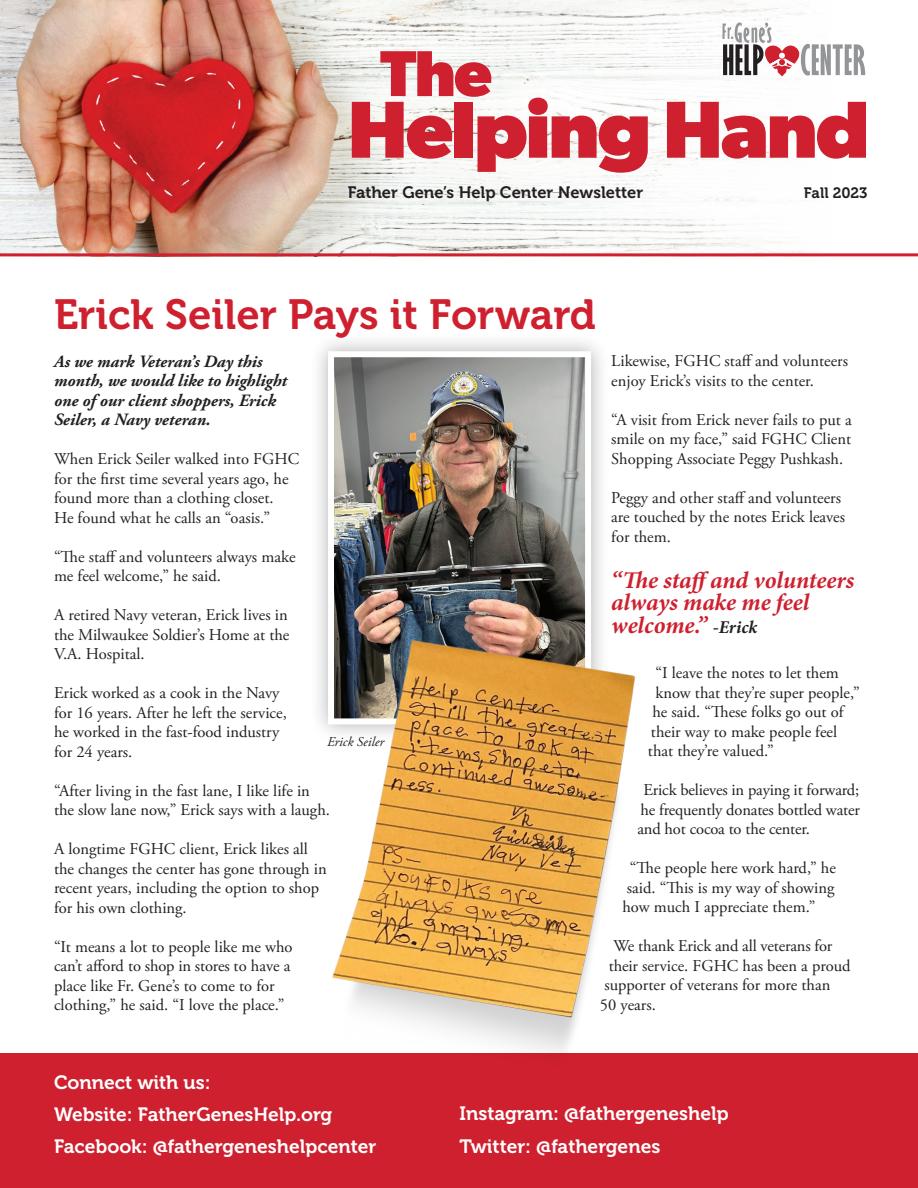
<style>
.page{position:relative;width:918px;height:1188px;background:#fff}
.page>*{position:absolute;margin:0;border:0;box-sizing:border-box;transform-origin:0 0}
.t1{font:700 81px "Gibson";letter-spacing:-.025em;color:#cf202f}
.t2{font:700 65.1px "Gibson";color:#cf202f}
.t3{font:42px "Museo 700";color:#cf202f}
.t4{font:italic 700 24px/22.5px "Minion Pro";letter-spacing:-.005em;color:#cf202f}
.t5{font:19.2px/32.2px "Museo 700";color:#fff}
.t6{font:italic 700 17.25px/19.5px "Adobe Garamond Pro";color:#231f20}
.t7{font:16.5px/19.5px "Adobe Garamond Pro";color:#231f20}
.t8{font:16.5px "Museo 700";color:#231f20}
.t9{font:15px "Museo 700";letter-spacing:-.005em;color:#231f20}
.t10{font:italic 13.5px "Adobe Garamond Pro";color:#231f20}
.s1{font-size:18px;color:#231f20}
</style>
<div class="page">
<div style="left:0;top:1053px;width:918px;height:135px;background:#cf202f"></div>
<img style="left:0;top:0;width:807px;height:253px">
<svg style="left:723px;top:23px;width:142px;height:53px"></svg>
<hr style="left:0;top:253px;width:918px;height:3px;background:#cf202f">
<div style="left:310px;top:333px;width:300px;height:410px;background:#231f20;opacity:.35"></div>
<img style="left:335px;top:358px;width:249px;height:275px">
<div style="left:328px;top:351px;width:263px;height:373px;border:6px solid #fff"></div>
<img style="left:320px;top:633px;width:316px;height:420px">
<h2 class="t2" style="left:380px;top:35px;width:113px">The</h2>
<h1 class="t1" style="left:348px;top:82px;width:523px">Helping Hand</h1>
<p class="t8" style="left:348px;top:183px;width:297px">Father Gene’s Help Center Newsletter</p>
<p class="t9" style="left:804px;top:184px;width:65px">Fall 2023</p>
<h3 class="t3" style="left:54px;top:291px;width:544px">Erick Seiler Pays it Forward</h3>
<p class="t6" style="left:54px;top:352px;width:235px">As we mark Veteran’s Day this month, we would like to highlight one of our client shoppers, Erick<br>Seiler, a Navy veteran.</p>
<p class="t7" style="left:54px;top:450px;width:247px">When Erick Seiler walked into FGHC for the first time several years ago, he found more than a clothing closet.<br>He found what he calls an “oasis.”</p>
<p class="t7" style="left:54px;top:547px;width:243px">“The staff and volunteers always make me feel welcome,” he said.</p>
<p class="t7" style="left:54px;top:606px;width:237px;text-align:justify">A retired Navy veteran, Erick lives in the Milwaukee Soldier’s Home at the V.A. Hospital.</p>
<p class="t7" style="left:54px;top:684px;width:234px">Erick worked as a cook in the Navy for 16 years. After he left the service, he worked in the fast-food industry for 24 years.</p>
<p class="t7" style="left:54px;top:781px;width:277px">“After living in the fast lane, I like life in the slow lane now,” Erick says with a laugh.</p>
<p class="t7" style="left:54px;top:840px;width:274px">A longtime FGHC client, Erick likes all the changes the center has gone through in recent years, including the option to shop for his own clothing.</p>
<p class="t7" style="left:54px;top:937px;width:240px">“It means a lot to people like me who can’t afford to shop in stores to have a place like Fr. Gene’s to come to for clothing,” he said. “I love the place.”</p>
<p class="t7" style="left:611px;top:352px;width:238px">Likewise, FGHC staff and volunteers enjoy Erick’s visits to the center.</p>
<p class="t7" style="left:611px;top:410px;width:242px;text-align:justify">“A visit from Erick never fails to put a smile on my face,” said FGHC Client Shopping Associate Peggy Pushkash.</p>
<p class="t7" style="left:611px;top:488px;width:235px">Peggy and other staff and volunteers are touched by the notes Erick leaves for them.</p>
<h3 class="t4" style="left:611px;top:568px;width:245px">“The staff and volunteers always make me feel welcome.” <span class="s1">-Erick</span></h3>
<p class="t7" style="left:655px;top:664px;width:185px">“I leave the notes to let them</p>
<p class="t7" style="left:655px;top:683px;width:206px">know that they’re super people,”</p>
<p class="t7" style="left:652px;top:703px;width:193px">he said. “These folks go out of</p>
<p class="t7" style="left:651px;top:722px;width:188px">their way to make people feel</p>
<p class="t7" style="left:648px;top:742px;width:127px">that they’re valued.”</p>
<p class="t7" style="left:637px;top:781px;width:224px;text-align:justify;text-indent:6px">Erick believes in paying it forward; he frequently donates bottled water and hot cocoa to the center.</p>
<p class="t7" style="left:622px;top:859px;width:215px;text-align:justify;text-indent:8px">“The people here work hard,” he said. “This is my way of showing how much I appreciate them.”</p>
<p class="t7" style="left:613px;top:937px;width:221px">We thank Erick and all veterans for</p>
<p class="t7" style="left:609px;top:956px;width:243px">their service. FGHC has been a proud</p>
<p class="t7" style="left:604px;top:976px;width:227px">supporter of veterans for more than</p>
<p class="t7" style="left:600px;top:995px;width:57px">50 years.</p>
<p class="t10" style="left:327px;top:734px;width:58px">Erick Seiler</p>
<p class="t5" style="left:54px;top:1066px;width:324px">Connect with us:<br>Website: FatherGenesHelp.org<br>Facebook: @fathergeneshelpcenter</p>
<p class="t5" style="left:460px;top:1098px;width:271px">Instagram: @fathergeneshelp<br>Twitter: @fathergenes</p>
</div>
